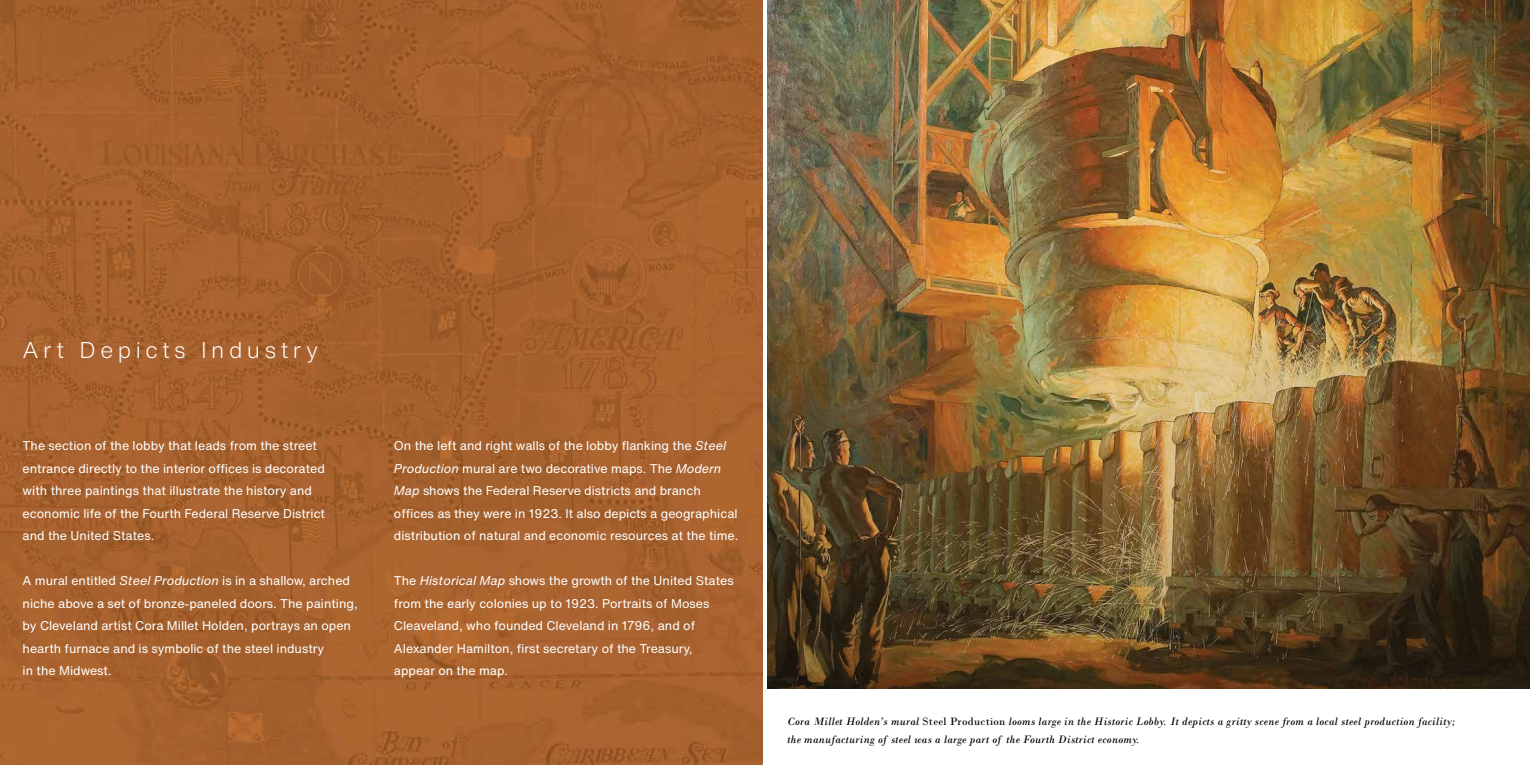
<style>
.page{position:relative;width:1530px;height:765px;background:#fff}
.page>*{position:absolute;margin:0;border:0;box-sizing:border-box;transform-origin:0 0}
.t1{font:300 22.5px "Helvetica Now Text";letter-spacing:.2em;color:#fff}
.t2{font:12.5px/22.5px "Helvetica Now Text";color:#fff}
.t3{font:italic 11.25px/17.5px "Bodoni";letter-spacing:.025em;color:#000}
.s1{font-style:italic}
.s2{font-style:normal}
</style>
<div class="page">
<img style="left:0;top:0;width:762px;height:765px">
<img style="left:768px;top:0;width:762px;height:688px">
<h1 class="t1" style="left:22px;top:333px;width:297px">Art Depicts Industry</h1>
<p class="t2" style="left:23px;top:434px;width:304px">The section of the lobby that leads from the street entrance directly to the interior offices is decorated with three paintings that illustrate the history and economic life of the Fourth Federal Reserve District and the United States.</p>
<p class="t2" style="left:23px;top:569px;width:337px">A mural entitled <span class="s1">Steel Production</span> is in a shallow, arched niche above a set of bronze-paneled doors. The painting, by Cleveland artist Cora Millet Holden, portrays an open hearth furnace and is symbolic of the steel industry<br>in the Midwest.</p>
<p class="t2" style="left:394px;top:434px;width:346px">On the left and right walls of the lobby flanking the <span class="s1">Steel Production</span> mural are two decorative maps. The <span class="s1">Modern Map</span> shows the Federal Reserve districts and branch offices as they were in 1923. It also depicts a geographical distribution of natural and economic resources at the time.</p>
<p class="t2" style="left:394px;top:569px;width:341px">The <span class="s1">Historical Map</span> shows the growth of the United States from the early colonies up to 1923. Portraits of Moses Cleaveland, who founded Cleveland in 1796, and of Alexander Hamilton, first secretary of the Treasury, appear on the map.</p>
<p class="t3" style="left:788px;top:713px;width:669px">Cora Millet Holden’s mural <span class="s2">Steel Production</span> looms large in the Historic Lobby. It depicts a gritty scene from a local steel production facility; the manufacturing of steel was a large part of the Fourth District economy.</p>
</div>
